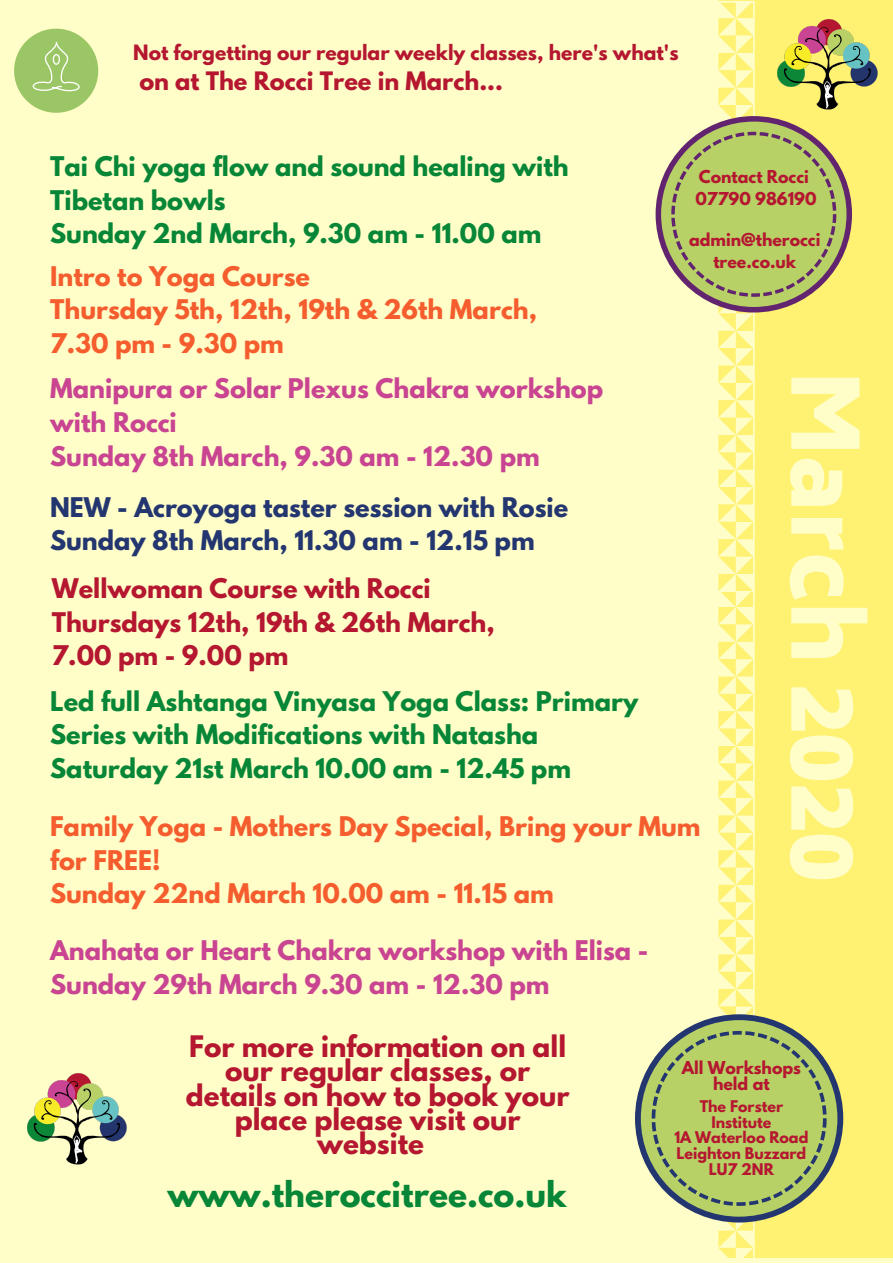
<style>
.page{position:relative;width:893px;height:1263px;background:#fffec8}
.page>*{position:absolute;margin:0;border:0;box-sizing:border-box;transform-origin:0 0}
.t1{font:800 90px "Biryani";color:#fffec8}
.t2{font:700 31.5px "League Spartan";color:#078637}
.t3{font:700 26.25px/24.5px "League Spartan";color:#b51730;text-align:center}
.t4{font:700 24px/33.5px "League Spartan";color:#078637}
.t5{font:700 24px/33.5px "League Spartan";color:#f55d2e}
.t6{font:700 24px/33.5px "League Spartan";color:#c94592}
.t7{font:700 24px/33.5px "League Spartan";color:#b51730}
.t8{font:700 24px/33.2px "League Spartan";color:#24366f}
.t9{font:700 22.5px "League Spartan";color:#b51730}
.t10{font:700 18.75px "League Spartan";color:#b51730}
.t11{font:700 15.75px/22px "League Spartan";color:#b51730;text-align:center}
.t12{font:700 14.25px/15.6px "League Spartan";color:#b51730;text-align:center}
</style>
<div class="page">
<div style="left:719px;top:0;width:174px;height:1258px;background:#fff171"></div>
<img style="left:852px;top:35px;width:26px;height:52px">
<svg style="left:635px;top:1px;width:217px;height:1257px"></svg>
<div style="left:14px;top:29px;width:84px;height:84px;background:#9bc665;border-radius:50%"></div>
<svg style="left:33px;top:41px;width:47px;height:51px"></svg>
<div style="left:53px;top:54px;width:7px;height:11px;border:1px solid #fff;border-radius:50%"></div>
<img style="left:27px;top:1073px;width:100px;height:92px">
<p class="t10" style="left:133px;top:43px;width:547px">Not forgetting our regular weekly classes, here's what's</p>
<p class="t9" style="left:139px;top:70px;width:365px">on at The Rocci Tree in March...</p>
<p class="t4" style="left:50px;top:153px;width:520px">Tai Chi yoga flow and sound healing with<br>Tibetan bowls<br>Sunday 2nd March, 9.30 am - 11.00 am</p>
<p class="t5" style="left:50px;top:262px;width:488px">Intro to Yoga Course<br>Thursday 5th, 12th, 19th &amp; 26th March,<br>7.30 pm - 9.30 pm</p>
<p class="t11" style="left:695px;top:167px;width:123px;text-align:left">Contact Rocci<br>07790 986190</p>
<p class="t11" style="left:689px;top:230px;width:133px">admin@therocci tree.co.uk</p>
<p class="t6" style="left:50px;top:375px;width:554px">Manipura or Solar Plexus Chakra workshop with Rocci<br>Sunday 8th March, 9.30 am - 12.30 pm</p>
<p class="t8" style="left:50px;top:494px;width:520px">NEW - Acroyoga taster session with Rosie<br>Sunday 8th March, 11.30 am - 12.15 pm</p>
<p class="t7" style="left:52px;top:575px;width:444px">Wellwoman Course with Rocci<br>Thursdays 12th, 19th &amp; 26th March,<br>7.00 pm - 9.00 pm</p>
<p class="t4" style="left:50px;top:687px;width:589px">Led full Ashtanga Vinyasa Yoga Class: Primary<br>Series with Modifications with Natasha<br>Saturday 21st March 10.00 am - 12.45 pm</p>
<p class="t5" style="left:50px;top:813px;width:652px">Family Yoga - Mothers Day Special, Bring your Mum for FREE!<br>Sunday 22nd March 10.00 am - 11.15 am</p>
<p class="t6" style="left:50px;top:937px;width:600px">Anahata or Heart Chakra workshop with Elisa -<br>Sunday 29th March 9.30 am - 12.30 pm</p>
<h1 class="t1" style="left:875px;top:370px;width:513px;rotate:90deg">March 2020</h1>
<p class="t3" style="left:186px;top:1037px;width:385px">For more information on all our regular classes, or details on how to book your place please visit our website</p>
<h2 class="t2" style="left:167px;top:1178px;width:400px">www.theroccitree.co.uk</h2>
<p class="t11" style="left:682px;top:1061px;width:121px;line-height:16.1px">All Workshops held at</p>
<p class="t12" style="left:674px;top:1100px;width:136px">The Forster<br>Institute<br>1A Waterloo Road<br>Leighton Buzzard<br>LU7 2NR</p>
</div>
